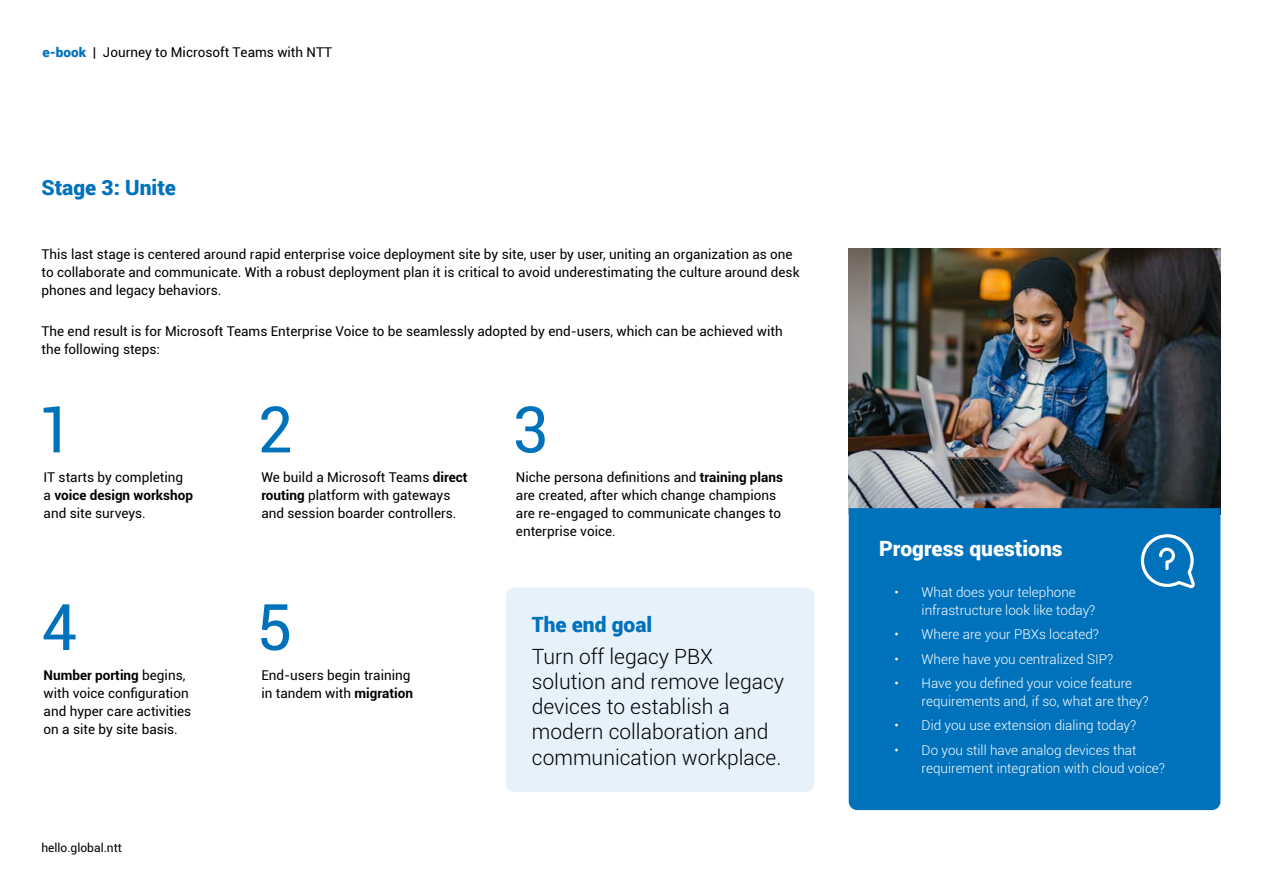
<style>
.page{position:relative;width:1263px;height:893px;background:#fff}
.page>*{position:absolute;margin:0;border:0;box-sizing:border-box;transform-origin:0 0}
.t1{font:64.2px "Roboto";color:#0072bc}
.t2{font:300 21px/25.2px "Roboto";color:#000}
.t3{font:900 21px "Roboto";color:#0072bc}
.t4{font:900 21px "Roboto";color:#fff}
.t5{font:13.5px/18px "Roboto";color:#000}
.t6{font:300 13.5px/18px "Roboto";color:#fff}
.t7{font:12px "Roboto";color:#000}
.s1{font-weight:900;color:#0072bc}
.s2{font-weight:900}
.s3{font-weight:700}
</style>
<div class="page">
<div style="left:506px;top:588px;width:308px;height:204px;background:#e6f1fa;border-radius:9px"></div>
<img style="left:849px;top:249px;width:371px;height:259px">
<div style="left:849px;top:508px;width:371px;height:302px;background:#0072bc"></div>
<svg style="left:1141px;top:534px;width:54px;height:54px"></svg>
<p class="t5" style="left:43px;top:42px;width:291px"><span class="s1">e-book</span> <span class="s2">|</span> Journey to Microsoft Teams with NTT</p>
<h2 class="t3" style="left:41px;top:173px;width:136px">Stage 3: Unite</h2>
<p class="t5" style="left:41px;top:245px;width:760px">This last stage is centered around rapid enterprise voice deployment site by site, user by user, uniting an organization as one to collaborate and communicate. With a robust deployment plan it is critical to avoid underestimating the culture around desk phones and legacy behaviors.</p>
<p class="t5" style="left:41px;top:322px;width:743px">The end result is for Microsoft Teams Enterprise Voice to be seamlessly adopted by end-users, which can be achieved with the following steps:</p>
<h1 class="t1" style="left:37px;top:385px;width:38px">1</h1>
<p class="t5" style="left:44px;top:468px;width:151px">IT starts by completing a <span class="s3">voice design workshop </span>and site surveys.</p>
<h1 class="t1" style="left:41px;top:582px;width:38px">4</h1>
<p class="t5" style="left:44px;top:665px;width:149px"><span class="s3">Number porting</span> begins, with voice configuration and hyper care activities on a site by site basis.</p>
<p class="t7" style="left:41px;top:839px;width:82px">hello.global.ntt</p>
<h1 class="t1" style="left:257px;top:385px;width:38px">2</h1>
<p class="t5" style="left:261px;top:468px;width:208px">We build a Microsoft Teams <span class="s3">direct routing</span> platform with gateways and session boarder controllers.</p>
<h1 class="t1" style="left:256px;top:582px;width:38px">5</h1>
<p class="t5" style="left:261px;top:665px;width:153px">End-users begin training in tandem with <span class="s3">migration</span></p>
<h1 class="t1" style="left:512px;top:385px;width:38px">3</h1>
<p class="t5" style="left:516px;top:468px;width:269px">Niche persona definitions and <span class="s3">training plans </span>are created, after which change champions are re-engaged to communicate changes to enterprise voice.</p>
<h2 class="t3" style="left:532px;top:610px;width:122px">The end goal</h2>
<h2 class="t2" style="left:532px;top:643px;width:254px">Turn off legacy PBX solution and remove legacy devices to establish a modern collaboration and communication workplace.</h2>
<h2 class="t4" style="left:879px;top:533px;width:185px">Progress questions</h2>
<p class="t6" style="left:922px;top:583px;width:175px;text-indent:-27px">• What does your telephone infrastructure look like today?</p>
<p class="t6" style="left:895px;top:625px;width:206px">• Where are your PBXs located?</p>
<p class="t6" style="left:895px;top:649px;width:220px">• Where have you centralized SIP?</p>
<p class="t6" style="left:922px;top:674px;width:229px;text-indent:-27px">• Have you defined your voice feature requirements and, if so, what are they?</p>
<p class="t6" style="left:895px;top:716px;width:243px">• Did you use extension dialing today?</p>
<p class="t6" style="left:922px;top:741px;width:245px;text-indent:-27px">• Do you still have analog devices that requirement integration with cloud voice?</p>
</div>
